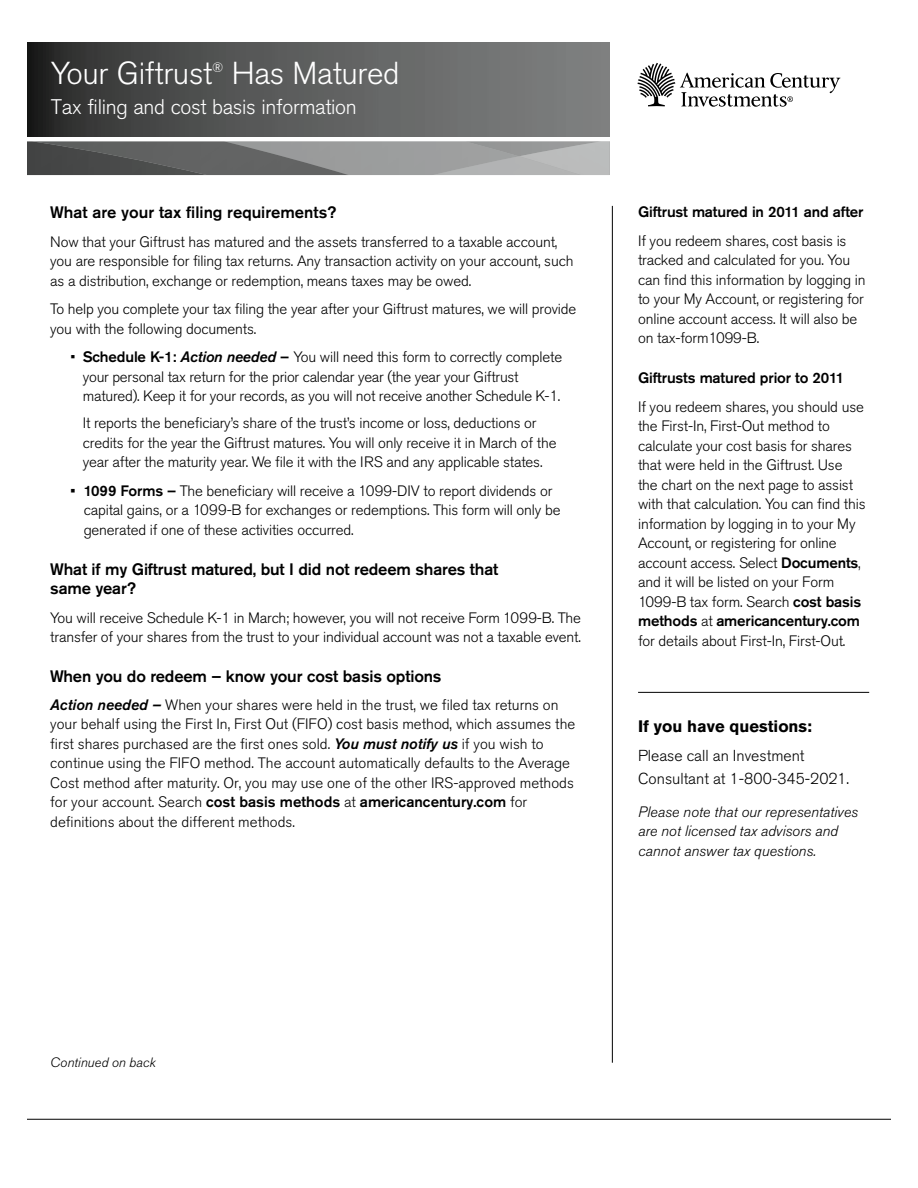
<style>
.page{position:relative;width:918px;height:1188px;background:#fff}
.page>*{position:absolute;margin:0;border:0;box-sizing:border-box;transform-origin:0 0}
.Headline{font:300 31.5px "Akzidenz Grotesk Std";letter-spacing:-.01em;color:#fff}
.Headline-2{font:300 21px "Akzidenz Grotesk Std";letter-spacing:-.015em;color:#fff}
.Callout_Copy{font:500 16.5px/19.5px "Akzidenz Grotesk Std";letter-spacing:-.01em;color:#000}
.Body_Copy{font:500 16.5px "Akzidenz Grotesk Std";color:#000}
.Callout_Copy-2{font:700 16.5px "Akzidenz Grotesk Std";color:#000}
.Callout_Copy-3{font:300 15.75px/22.5px "Akzidenz Grotesk Std";color:#000}
.Body_Copy-2{font:300 15px/19.5px "Akzidenz Grotesk Std";letter-spacing:-.01em;color:#000}
.Callout_Copy-4{font:300 15px/19.5px "Akzidenz Grotesk Std";color:#000}
.Callout_Copy-5{font:italic 300 15px/19.5px "Akzidenz Grotesk Std";color:#000}
.Body_Copy-3{font:500 15px/28.5px "Akzidenz Grotesk Std";letter-spacing:-.01em;color:#000}
.Callout_Copy-6{font:italic 300 13.5px "Akzidenz Grotesk Std";color:#000}
.Headline-3{font:300 13.5px "Akzidenz Grotesk Std";color:#fff}
.s1{font-weight:500}
.s2{font-weight:500;font-style:italic}
.s3{font-weight:300}
</style>
<div class="page">
<img style="left:27px;top:42px;width:498px;height:94px">
<svg style="left:638px;top:63px;width:202px;height:44px"></svg>
<img style="left:27px;top:141px;width:5px;height:34px">
<img style="left:32px;top:141px;width:317px;height:34px">
<hr style="left:612px;top:206px;width:1px;height:857px;background:#000">
<hr style="left:638px;top:692px;width:231px;height:1px;background:#000">
<hr style="left:27px;top:1119px;width:864px;height:1px;background:#000">
<p class="Headline" style="left:51px;top:55px;width:163px">Your Giftrust</p>
<p class="Headline-3" style="left:212px;top:60px;width:13px">®</p>
<p class="Headline" style="left:232px;top:55px;width:169px">Has Matured</p>
<p class="Headline-2" style="left:51px;top:95px;width:307px">Tax filing and cost basis information</p>
<p class="Body_Copy" style="left:50px;top:202px;width:288px">What are your tax filing requirements?</p>
<p class="Body_Copy-2" style="left:50px;top:232px;width:525px">Now that your Giftrust has matured and the assets transferred to a taxable account, you are responsible for filing tax returns. Any transaction activity on your account, such as a distribution, exchange or redemption, means taxes may be owed.</p>
<p class="Body_Copy-2" style="left:50px;top:300px;width:528px">To help you complete your tax filing the year after your Giftrust matures, we will provide you with the following documents.</p>
<p class="Body_Copy-2" style="left:83px;top:348px;width:481px;text-indent:-12px">• <span class="s1">Schedule K-1:</span> <span class="s2">Action needed</span> <span class="s1">–</span> You will need this form to correctly complete your personal tax return for the prior calendar year (the year your Giftrust matured). Keep it for your records, as you will not receive another Schedule K-1.</p>
<p class="Body_Copy-2" style="left:83px;top:414px;width:475px">It reports the beneficiary’s share of the trust’s income or loss, deductions or credits for the year the Giftrust matures. You will only receive it in March of the year after the maturity year. We file it with the IRS and any applicable states.</p>
<p class="Body_Copy-2" style="left:84px;top:481px;width:478px;text-indent:-13px"><span class="s1">• 1099 Forms –</span> The beneficiary will receive a 1099-DIV to report dividends or capital gains, or a 1099-B for exchanges or redemptions. This form will only be generated if one of these activities occurred.</p>
<p class="Callout_Copy" style="left:50px;top:559px;width:450px">What if my Giftrust matured, but I did not redeem shares that same year?</p>
<p class="Callout_Copy-4" style="left:50px;top:608px;width:532px">You will receive Schedule K-1 in March; however, you will not receive Form 1099-B. The transfer of your shares from the trust to your individual account was not a taxable event.</p>
<p class="Callout_Copy" style="left:50px;top:666px;width:393px">When you do redeem – know your cost basis options</p>
<p class="Callout_Copy-4" style="left:50px;top:695px;width:527px"><span class="s2">Action needed –</span> When your shares were held in the trust, we filed tax returns on your behalf using the First In, First Out (FIFO) cost basis method, which assumes the first shares purchased are the first ones sold. <span class="s2">You must notify us</span> if you wish to continue using the FIFO method. The account automatically defaults to the Average Cost method after maturity. Or, you may use one of the other IRS-approved methods for your account. Search <span class="s1">cost basis methods</span> at <span class="s1">americancentury.com</span> for definitions about the different methods.</p>
<p class="Body_Copy-3" style="left:638px;top:198px;width:227px">Giftrust matured in 2011 and after<br><span class="s3">If you redeem shares, cost basis is</span></p>
<p class="Body_Copy-2" style="left:638px;top:251px;width:229px">tracked and calculated for you. You can find this information by logging in to your My Account, or registering for online account access. It will also be on tax-form1099-B.</p>
<p class="Body_Copy-2" style="left:638px;top:364px;width:227px;line-height:28.5px"><span class="s1">Giftrusts matured prior to 2011<br></span>If you redeem shares, you should use</p>
<p class="Body_Copy-2" style="left:638px;top:417px;width:229px">the First-In, First-Out method to calculate your cost basis for shares that were held in the Giftrust. Use the chart on the next page to assist with that calculation. You can find this information by logging in to your My Account, or registering for online account access. Select <span class="s1">Documents</span>, and it will be listed on your Form 1099-B tax form. Search <span class="s1">cost basis methods</span> at <span class="s1">americancentury.com </span>for details about First-In, First-Out.</p>
<p class="Callout_Copy-2" style="left:638px;top:717px;width:175px">If you have questions:</p>
<p class="Callout_Copy-3" style="left:638px;top:745px;width:213px">Please call an Investment<br>Consultant at 1-800-345-2021.</p>
<p class="Callout_Copy-5" style="left:638px;top:802px;width:222px">Please note that our representatives are not licensed tax advisors and cannot answer tax questions.</p>
<p class="Callout_Copy-6" style="left:50px;top:1055px;width:107px">Continued on back</p>
</div>
